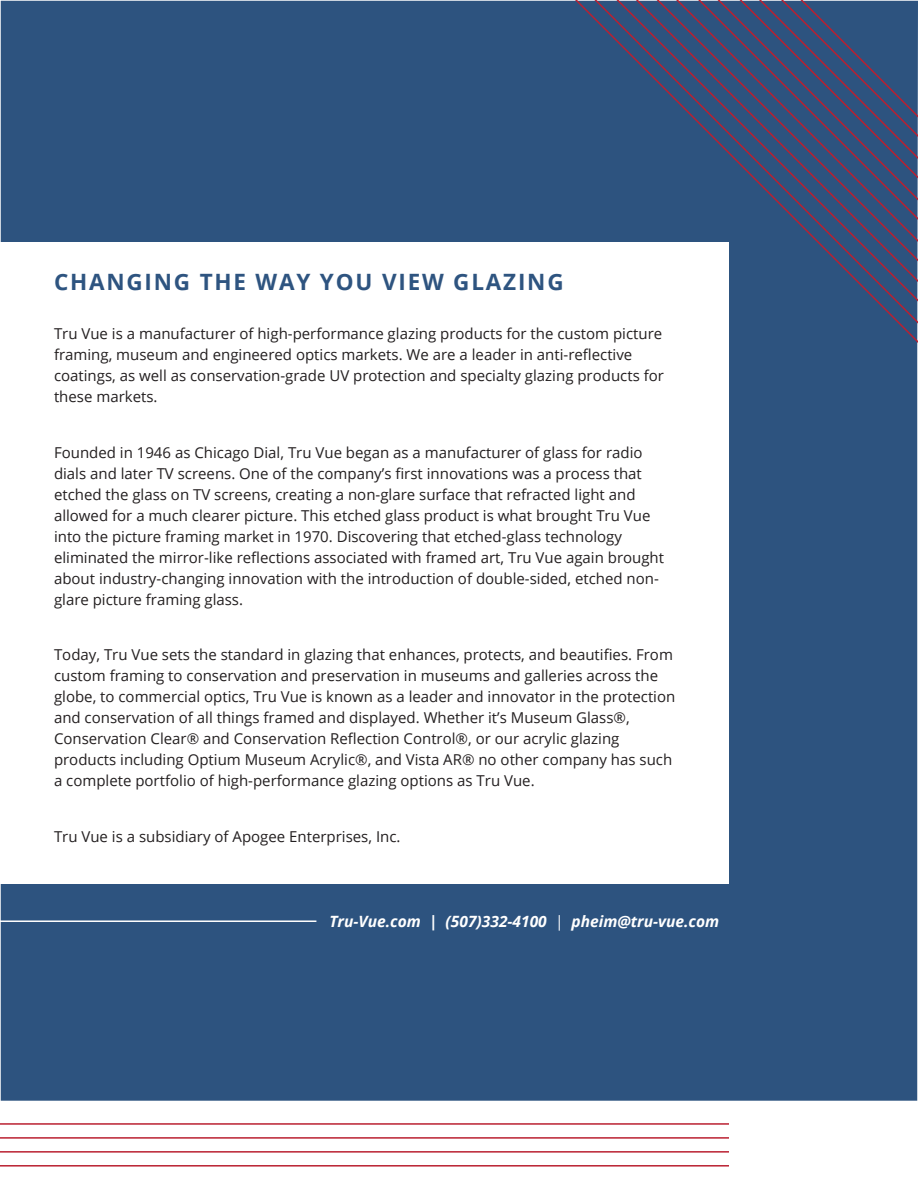
<style>
.page{position:relative;width:918px;height:1188px;background:#fff}
.page>*{position:absolute;margin:0;border:0;box-sizing:border-box;transform-origin:0 0}
.t1{font:700 22.5px "Open Sans";letter-spacing:.08em;color:#2e5480}
.t2{font:italic 700 15.6px "Open Sans";color:#fff}
.t3{font:15px/21px "Open Sans";color:#231f20}
.s1{font-weight:400}
</style>
<div class="page">
<div style="left:1px;top:1px;width:917px;height:1100px;background:#2d537f"></div>
<div style="left:567px;top:0;width:351px;height:444px;background:#2d537f"></div>
<div style="left:612px;top:0;width:306px;height:407px;background:#2d537f"></div>
<svg style="left:656px;top:0;width:262px;height:368px;background:#36507a"></svg>
<hr style="left:0;top:1137px;width:729px;height:2px;background:#ba2031">
<hr style="left:0;top:1151px;width:729px;height:2px;background:#ba2031">
<hr style="left:0;top:1165px;width:729px;height:2px;background:#ba2031">
<hr style="left:0;top:1123px;width:729px;height:2px;background:#ba2031">
<div style="left:1px;top:242px;width:728px;height:641px;background:#fff"></div>
<hr style="left:0;top:920px;width:316px;height:2px;background:#fff">
<h1 class="t1" style="left:54px;top:274px;width:511px">CHANGING THE WAY YOU VIEW GLAZING</h1>
<p class="t3" style="left:54px;top:325px;width:611px">Tru Vue is a manufacturer of high-performance glazing products for the custom picture framing, museum and engineered optics markets. We are a leader in anti-reflective coatings, as well as conservation-grade UV protection and specialty glazing products for these markets.</p>
<p class="t3" style="left:54px;top:443px;width:612px">Founded in 1946 as Chicago Dial, Tru Vue began as a manufacturer of glass for radio dials and later TV screens. One of the company’s first innovations was a process that etched the glass on TV screens, creating a non-glare surface that refracted light and allowed for a much clearer picture. This etched glass product is what brought Tru Vue into the picture framing market in 1970. Discovering that etched-glass technology eliminated the mirror-like reflections associated with framed art, Tru Vue again brought about industry-changing innovation with the introduction of double-sided, etched non&shy;glare picture framing glass.</p>
<p class="t3" style="left:54px;top:644px;width:623px">Today, Tru Vue sets the standard in glazing that enhances, protects, and beautifies. From custom framing to conservation and preservation in museums and galleries across the globe, to commercial optics, Tru Vue is known as a leader and innovator in the protection and conservation of all things framed and displayed. Whether it’s Museum Glass®, Conservation Clear® and Conservation Reflection Control®, or our acrylic glazing products including Optium Museum Acrylic®, and Vista AR® no other company has such a complete portfolio of high-performance glazing options as Tru Vue.</p>
<p class="t3" style="left:54px;top:828px;width:348px">Tru Vue is a subsidiary of Apogee Enterprises, Inc.</p>
<p class="t2" style="left:329px;top:915px;width:391px">Tru-Vue.com | (507)332-4100 <span class="s1">|</span> pheim@tru-vue.com</p>
</div>
